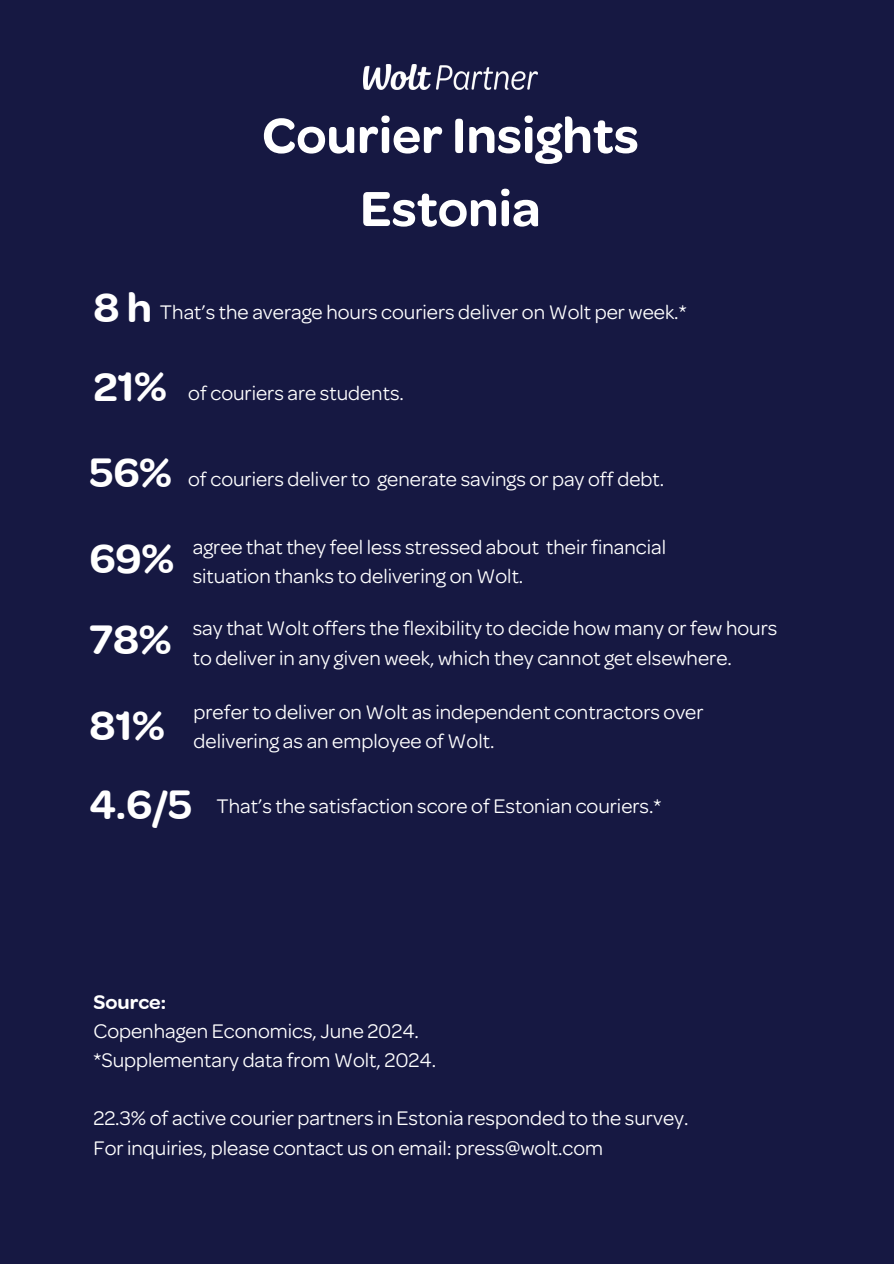
<style>
.page{position:relative;width:894px;height:1264px;background:#fff}
.page>*{position:absolute;margin:0;border:0;box-sizing:border-box;transform-origin:0 0}
.t1{font:600 52.5px/73.2px "Omnes";color:#fff;text-align:center}
.t2{font:600 43.5px "Omnes";color:#fff}
.t3{font:21px/29.2px "Omnes";color:#fff}
.t4{font:600 21px "Omnes";color:#fff}
</style>
<div class="page">
<div style="left:0;top:0;width:893px;height:1263px;background:#161842"></div>
<img style="left:363px;top:65px;width:175px;height:25px">
<p class="t1" style="left:262px;top:96px;width:378px">Courier Insights<br>Estonia</p>
<p class="t2" style="left:93px;top:277px;width:60px">8h</p>
<p class="t3" style="left:160px;top:299px;width:528px">That’s the average hours couriers deliver on Wolt per week.*</p>
<h2 class="t2" style="left:93px;top:356px;width:75px">21%</h2>
<h2 class="t3" style="left:188px;top:380px;width:217px">of couriers are students.</h2>
<p class="t2" style="left:89px;top:441px;width:84px">56%</p>
<p class="t3" style="left:188px;top:466px;width:477px">of couriers deliver to generate savings or pay off debt.</p>
<h2 class="t2" style="left:89px;top:527px;width:86px">69%</h2>
<p class="t2" style="left:89px;top:608px;width:83px">78%</p>
<h2 class="t2" style="left:89px;top:694px;width:77px">81%</h2>
<p class="t3" style="left:193px;top:534px;width:475px">agree that they feel less stressed about their financial situation thanks to delivering on Wolt.</p>
<p class="t3" style="left:193px;top:615px;width:586px">say that Wolt offers the flexibility to decide how many or few hours to deliver in any given week, which they cannot get elsewhere.</p>
<p class="t3" style="left:193px;top:699px;width:511px">prefer to deliver on Wolt as independent contractors over delivering as an employee of Wolt.</p>
<h2 class="t2" style="left:89px;top:773px;width:104px">4.6/5</h2>
<p class="t3" style="left:216px;top:793px;width:446px">That’s the satisfaction score of Estonian couriers.*</p>
<p class="t4" style="left:93px;top:987px;width:74px">Source:</p>
<p class="t3" style="left:93px;top:1017px;width:327px">Copenhagen Economics, June 2024.</p>
<h2 class="t3" style="left:93px;top:1047px;width:344px">*Supplementary data from Wolt, 2024.</h2>
<p class="t3" style="left:93px;top:1105px;width:596px">22.3% of active courier partners in Estonia responded to the survey.</p>
<h2 class="t3" style="left:93px;top:1134px;width:511px">For inquiries, please contact us on email: press@wolt.com</h2>
</div>
